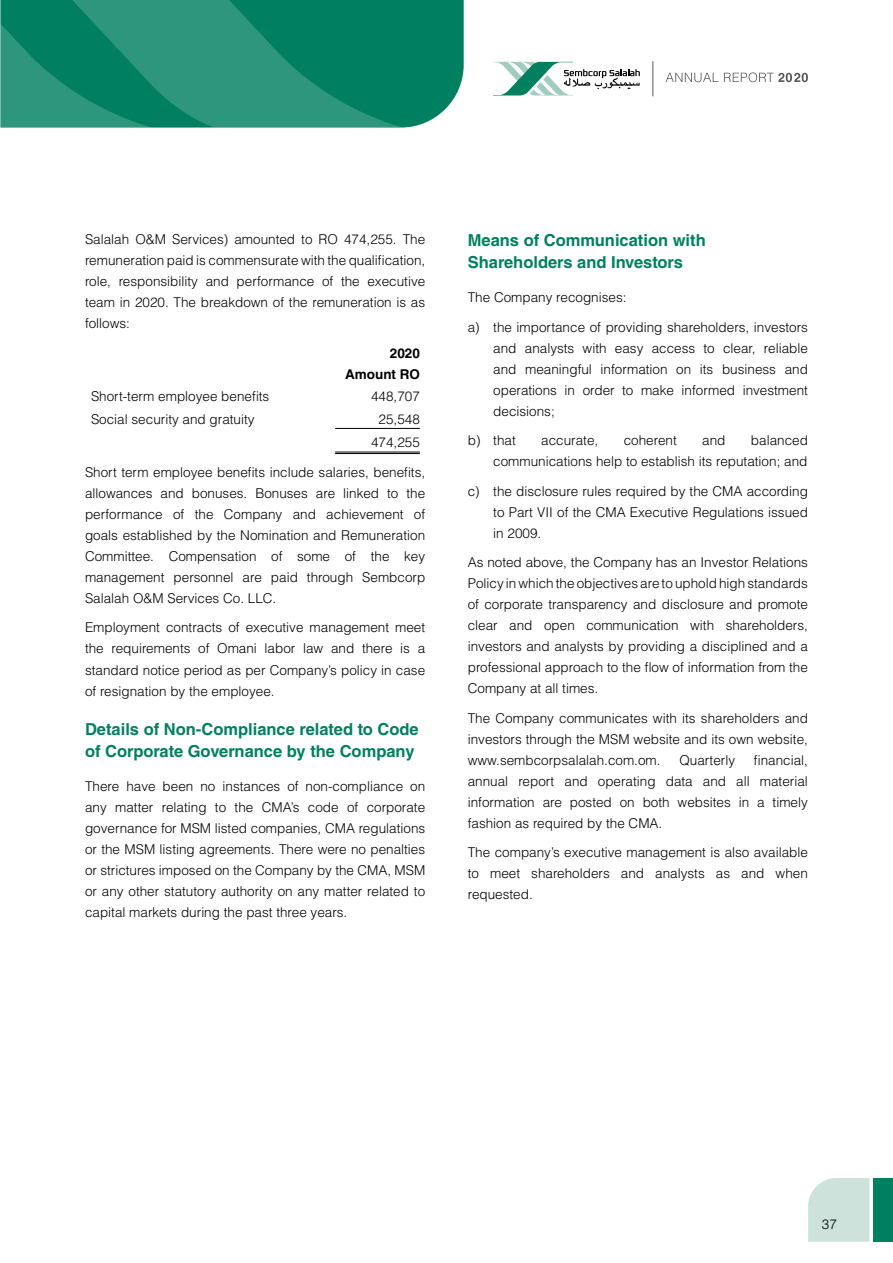
<style>
.page{position:relative;width:893px;height:1263px;background:#fff}
.page>*{position:absolute;margin:0;border:0;box-sizing:border-box;transform-origin:0 0}
.t1{font:700 16.5px/22.5px "Helvetica LT Std";color:#008060}
.t2{font:300 13.5px/21px "Helvetica LT Std";color:#000;text-align:justify}
.t3{font:700 13.5px/21px "Helvetica LT Std";color:#000;text-align:right}
</style>
<div class="page">
<svg style="left:666px;top:73px;width:52px;height:9px"></svg>
<svg style="left:493px;top:62px;width:147px;height:34px"></svg>
<hr style="left:653px;top:61px;width:1px;height:35px;background:#58595b">
<svg style="left:724px;top:72px;width:84px;height:10px"></svg>
<hr style="left:335px;top:428px;width:85px;height:1px;background:#000">
<hr style="left:335px;top:452px;width:85px;height:1px;background:#000">
<hr style="left:335px;top:453px;width:85px;height:1px;background:#000">
<svg style="left:0;top:0;width:464px;height:128px;background:#198c6f"></svg>
<div style="left:808px;top:1178px;width:61px;height:64px;background:#cce2db"></div>
<div style="left:873px;top:1178px;width:20px;height:64px;background:#008060"></div>
<p class="t2" style="left:85px;top:228px;width:342px">Salalah O&amp;M Services) amounted to RO 474,255. The remuneration paid is commensurate with the qualification, role, responsibility and performance of the executive team in 2020. The breakdown of the remuneration is as follows:</p>
<p class="t3" style="left:345px;top:342px;width:76px">2020<br>Amount RO</p>
<p class="t2" style="left:91px;top:386px;width:180px">Short-term employee benefits</p>
<p class="t2" style="left:371px;top:386px;width:50px">448,707</p>
<p class="t2" style="left:91px;top:408px;width:165px">Social security and gratuity</p>
<p class="t2" style="left:371px;top:407px;width:50px;line-height:23.7px;text-align:center">25,548<br>474,255</p>
<p class="t2" style="left:85px;top:461px;width:342px">Short term employee benefits include salaries, benefits, allowances and bonuses. Bonuses are linked to the performance of the Company and achievement of goals established by the Nomination and Remuneration Committee. Compensation of some of the key management personnel are paid through Sembcorp Salalah O&amp;M Services Co. LLC.</p>
<p class="t2" style="left:85px;top:617px;width:342px">Employment contracts of executive management meet the requirements of Omani labor law and there is a standard notice period as per Company’s policy in case of resignation by the employee.</p>
<p class="t1" style="left:85px;top:718px;width:335px">Details of Non-Compliance related to Code of Corporate Governance by the Company</p>
<p class="t2" style="left:85px;top:776px;width:342px">There have been no instances of non-compliance on any matter relating to the CMA’s code of corporate governance for MSM listed companies, CMA regulations or the MSM listing agreements. There were no penalties or strictures imposed on the Company by the CMA, MSM or any other statutory authority on any matter related to capital markets during the past three years.</p>
<p class="t1" style="left:468px;top:228px;width:240px">Means of Communication with<br>Shareholders and Investors</p>
<p class="t2" style="left:468px;top:282px;width:342px;line-height:29.5px">The Company recognises:<br>a) the importance of providing shareholders, investors</p>
<p class="t2" style="left:493px;top:337px;width:316px">and analysts with easy access to clear, reliable and meaningful information on its business and operations in order to make informed investment decisions;</p>
<p class="t2" style="left:468px;top:430px;width:50px">b) that</p>
<p class="t2" style="left:541px;top:430px;width:59px">accurate,</p>
<p class="t2" style="left:624px;top:430px;width:55px">coherent</p>
<p class="t2" style="left:702px;top:430px;width:25px">and</p>
<p class="t2" style="left:493px;top:430px;width:316px;text-align:right">balanced<br>communications help to establish its reputation; and</p>
<p class="t2" style="left:493px;top:480px;width:316px;text-indent:-26px">c) the disclosure rules required by the CMA according to Part VII of the CMA Executive Regulations issued in 2009.</p>
<p class="t2" style="left:468px;top:552px;width:342px">As noted above, the Company has an Investor Relations Policy in which the objectives are to uphold high standards of corporate transparency and disclosure and promote clear and open communication with shareholders, investors and analysts by providing a disciplined and a professional approach to the flow of information from the Company at all times.</p>
<p class="t2" style="left:468px;top:707px;width:342px">The Company communicates with its shareholders and investors through the MSM website and its own website, www.sembcorpsalalah.com.om.</p>
<p class="t2" style="left:679px;top:749px;width:57px">Quarterly</p>
<p class="t2" style="left:468px;top:749px;width:342px;text-indent:286px">financial, annual report and operating data and all material information are posted on both websites in a timely fashion as required by the CMA.</p>
<p class="t2" style="left:468px;top:842px;width:342px">The company’s executive management is also available to meet shareholders and analysts as and when requested.</p>
<p class="t2" style="left:822px;top:1213px;width:17px">37</p>
</div>
